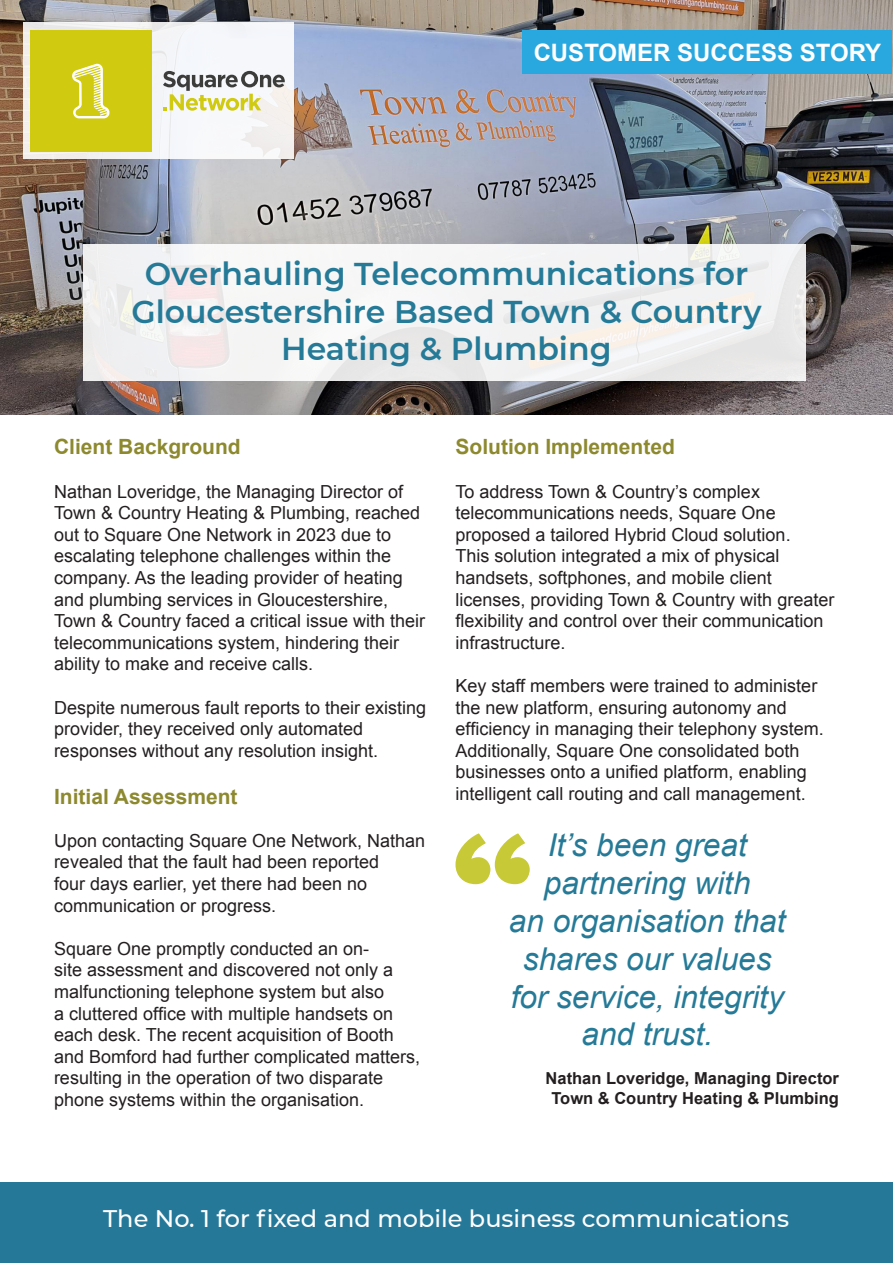
<style>
.page{position:relative;width:893px;height:1263px;background:#fff}
.page>*{position:absolute;margin:0;border:0;box-sizing:border-box;transform-origin:0 0}
.t1{font:italic 31.5px "Arial";color:#257a97}
.t2{font:600 31.5px "Montserrat";color:#257a97}
.t3{font:500 24px "Montserrat";color:#fff}
.t4{font:700 24px "Arial";color:#fff}
.t5{font:700 21px "Arial";color:#8d892f}
.t6{font:18px/21.6px "Arial";color:#231f20}
.t7{font:700 16.5px "Arial";color:#231f20}
</style>
<div class="page">
<svg style="left:455px;top:833px;width:75px;height:51px"></svg>
<div style="left:0;top:1183px;width:893px;height:80px;background:#267899"></div>
<img style="left:0;top:0;width:893px;height:415px">
<div style="left:23px;top:22px;width:270px;height:137px;background:linear-gradient(to bottom,#f3f5f8,#f5f4f4)"></div>
<svg style="left:163px;top:71px;width:122px;height:40px"></svg>
<div style="left:30px;top:30px;width:122px;height:122px;background:#d0ca10"></div>
<svg style="left:72px;top:64px;width:38px;height:54px"></svg>
<div style="left:84px;top:244px;width:722px;height:137px;background:linear-gradient(to right,#f4f3f3,#f0f0ef)"></div>
<div style="left:523px;top:31px;width:369px;height:43px;background:#29a8e0"></div>
<p class="t4" style="left:534px;top:37px;width:349px">CUSTOMER SUCCESS STORY</p>
<p class="t2" style="left:145px;top:251px;width:605px">Overhauling Telecommunications for</p>
<p class="t2" style="left:131px;top:289px;width:632px">Gloucestershire Based Town &amp; Country</p>
<p class="t2" style="left:281px;top:327px;width:332px">Heating &amp; Plumbing</p>
<p class="t5" style="left:54px;top:433px;width:188px">Client Background</p>
<p class="t6" style="left:54px;top:481px;width:373px">Nathan Loveridge, the Managing Director of Town &amp; Country Heating &amp; Plumbing, reached out to Square One Network in 2023 due to escalating telephone challenges within the company. As the leading provider of heating and plumbing services in Gloucestershire, Town &amp; Country faced a critical issue with their telecommunications system, hindering their ability to make and receive calls.</p>
<p class="t6" style="left:54px;top:697px;width:374px">Despite numerous fault reports to their existing provider, they received only automated responses without any resolution insight.</p>
<p class="t5" style="left:54px;top:782px;width:185px">Initial Assessment</p>
<p class="t6" style="left:54px;top:830px;width:373px">Upon contacting Square One Network, Nathan revealed that the fault had been reported<br>four days earlier, yet there had been no communication or progress.</p>
<p class="t6" style="left:54px;top:938px;width:368px">Square One promptly conducted an on-<br>site assessment and discovered not only a malfunctioning telephone system but also<br>a cluttered office with multiple handsets on each desk. The recent acquisition of Booth and Bomford had further complicated matters, resulting in the operation of two disparate phone systems within the organisation.</p>
<p class="t5" style="left:455px;top:433px;width:221px">Solution Implemented</p>
<p class="t6" style="left:455px;top:481px;width:380px">To address Town &amp; Country’s complex telecommunications needs, Square One proposed a tailored Hybrid Cloud solution.<br>This solution integrated a mix of physical handsets, softphones, and mobile client licenses, providing Town &amp; Country with greater flexibility and control over their communication infrastructure.</p>
<p class="t6" style="left:455px;top:675px;width:370px">Key staff members were trained to administer the new platform, ensuring autonomy and efficiency in managing their telephony system.<br>Additionally, Square One consolidated both businesses onto a unified platform, enabling intelligent call routing and call management.</p>
<p class="t1" style="left:548px;top:825px;width:201px">It’s been great</p>
<p class="t1" style="left:544px;top:863px;width:208px">partnering with</p>
<p class="t1" style="left:509px;top:900px;width:278px">an organisation that</p>
<p class="t1" style="left:523px;top:938px;width:250px">shares our values</p>
<p class="t1" style="left:511px;top:976px;width:275px">for service, integrity</p>
<p class="t1" style="left:582px;top:1014px;width:133px">and trust.</p>
<p class="t7" style="left:546px;top:1068px;width:295px">Nathan Loveridge, Managing Director</p>
<p class="t7" style="left:551px;top:1087px;width:289px">Town &amp; Country Heating &amp; Plumbing</p>
<p class="t3" style="left:103px;top:1201px;width:687px">The No. 1 for fixed and mobile business communications</p>
</div>
